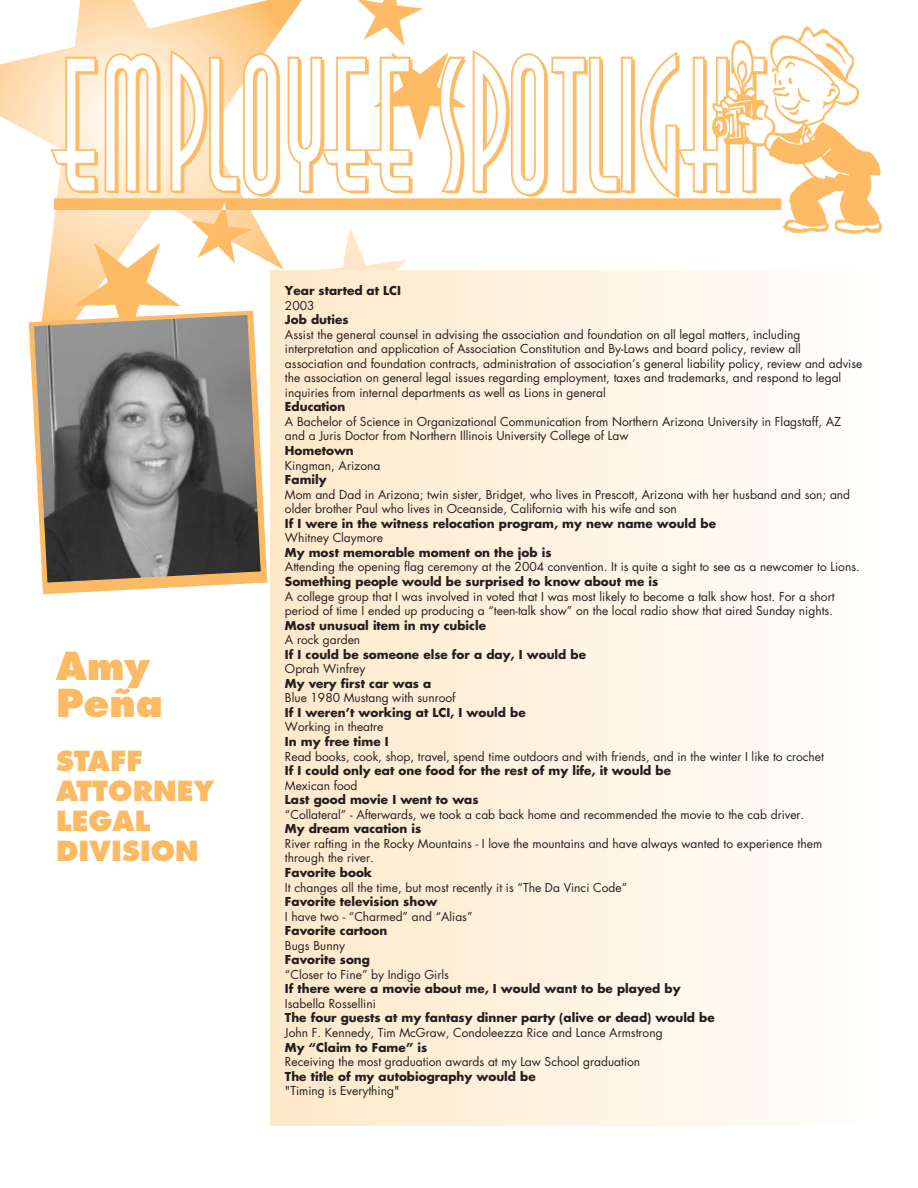
<style>
.page{position:relative;width:918px;height:1188px;background:#fff}
.page>*{position:absolute;margin:0;border:0;box-sizing:border-box;transform-origin:0 0}
.t1{font:800 37.5px/37.5px "Futura";color:#fcba64}
.t2{font:800 27px/30px "Futura";color:#fcba64}
.t3{font:12px/14.5px "Futura";color:#231f20}
.t4{font:700 12px "Futura";color:#231f20}
</style>
<div class="page">
<img style="left:0;top:0;width:881px;height:326px">
<div style="left:270px;top:270px;width:11px;height:855px;background:#fee8ca"></div>
<div style="left:279px;top:270px;width:14px;height:855px;background:#fee9cb"></div>
<div style="left:290px;top:270px;width:15px;height:855px;background:#fee9cc"></div>
<div style="left:302px;top:270px;width:14px;height:855px;background:#fee9cc"></div>
<div style="left:313px;top:270px;width:15px;height:855px;background:#feeacd"></div>
<div style="left:325px;top:270px;width:14px;height:855px;background:#feeace"></div>
<div style="left:337px;top:270px;width:14px;height:855px;background:#feebd0"></div>
<div style="left:348px;top:270px;width:14px;height:855px;background:#feebd1"></div>
<div style="left:360px;top:270px;width:14px;height:855px;background:#feecd2"></div>
<div style="left:371px;top:270px;width:14px;height:855px;background:#feecd3"></div>
<div style="left:383px;top:270px;width:14px;height:855px;background:#feecd3"></div>
<div style="left:394px;top:270px;width:15px;height:855px;background:#feedd5"></div>
<div style="left:406px;top:270px;width:14px;height:855px;background:#feedd5"></div>
<div style="left:417px;top:270px;width:15px;height:855px;background:#feeed7"></div>
<div style="left:429px;top:270px;width:14px;height:855px;background:#feeed7"></div>
<div style="left:441px;top:270px;width:14px;height:855px;background:#feeed8"></div>
<div style="left:452px;top:270px;width:14px;height:855px;background:#feefd9"></div>
<div style="left:464px;top:270px;width:14px;height:855px;background:#feefda"></div>
<div style="left:475px;top:270px;width:14px;height:855px;background:#fef0db"></div>
<div style="left:487px;top:270px;width:14px;height:855px;background:#fef0db"></div>
<div style="left:498px;top:270px;width:15px;height:855px;background:#fef1dd"></div>
<div style="left:510px;top:270px;width:14px;height:855px;background:#fef1de"></div>
<div style="left:521px;top:270px;width:15px;height:855px;background:#fef1de"></div>
<div style="left:533px;top:270px;width:14px;height:855px;background:#fef2e0"></div>
<div style="left:545px;top:270px;width:14px;height:855px;background:#fef3e1"></div>
<div style="left:556px;top:270px;width:14px;height:855px;background:#fef3e2"></div>
<div style="left:568px;top:270px;width:14px;height:855px;background:#fef3e3"></div>
<div style="left:579px;top:270px;width:14px;height:855px;background:#fef4e4"></div>
<div style="left:591px;top:270px;width:14px;height:855px;background:#fef4e5"></div>
<div style="left:602px;top:270px;width:15px;height:855px;background:#fef5e6"></div>
<div style="left:614px;top:270px;width:14px;height:855px;background:#fef5e7"></div>
<div style="left:625px;top:270px;width:15px;height:855px;background:#fef6e8"></div>
<div style="left:637px;top:270px;width:14px;height:855px;background:#fef6e9"></div>
<div style="left:649px;top:270px;width:14px;height:855px;background:#fef6ea"></div>
<div style="left:660px;top:270px;width:14px;height:855px;background:#fef7eb"></div>
<div style="left:672px;top:270px;width:14px;height:855px;background:#fef7ec"></div>
<div style="left:683px;top:270px;width:14px;height:855px;background:#fef8ed"></div>
<div style="left:695px;top:270px;width:14px;height:855px;background:#fef8ee"></div>
<div style="left:706px;top:270px;width:15px;height:855px;background:#fef8ef"></div>
<div style="left:718px;top:270px;width:14px;height:855px;background:#fef9f0"></div>
<div style="left:729px;top:270px;width:15px;height:855px;background:#fef9f1"></div>
<div style="left:741px;top:270px;width:14px;height:855px;background:#fefaf2"></div>
<div style="left:753px;top:270px;width:14px;height:855px;background:#fefaf3"></div>
<div style="left:764px;top:270px;width:14px;height:855px;background:#fefbf4"></div>
<div style="left:776px;top:270px;width:14px;height:855px;background:#fefbf5"></div>
<div style="left:787px;top:270px;width:14px;height:855px;background:#fefbf6"></div>
<div style="left:799px;top:270px;width:14px;height:855px;background:#fefcf7"></div>
<div style="left:810px;top:270px;width:15px;height:855px;background:#fefcf8"></div>
<div style="left:822px;top:270px;width:14px;height:855px;background:#fefdf9"></div>
<div style="left:833px;top:270px;width:15px;height:855px;background:#fefdfa"></div>
<div style="left:845px;top:270px;width:14px;height:855px;background:#fefdfc"></div>
<div style="left:857px;top:270px;width:14px;height:855px;background:#fefefc"></div>
<div style="left:868px;top:270px;width:14px;height:855px;background:#fefefd"></div>
<svg style="left:29px;top:311px;width:238px;height:283px"></svg>
<svg style="left:32px;top:313px;width:231px;height:271px;background:#817b74"></svg>
<h1 class="t1" style="left:56px;top:650px;width:108px">Amy<br>Peña</h1>
<h2 class="t2" style="left:56px;top:748px;width:160px">STAFF<br>ATTORNEY<br>LEGAL<br>DIVISION</h2>
<p class="t4" style="left:285px;top:285px;width:118px">Year started at LCI</p>
<p class="t3" style="left:285px;top:299px;width:31px">2003</p>
<p class="t4" style="left:285px;top:314px;width:65px">Job duties</p>
<p class="t3" style="left:285px;top:328px;width:579px">Assist the general counsel in advising the association and foundation on all legal matters, including interpretation and application of Association Constitution and By-Laws and board policy, review all<br>association and foundation contracts, administration of association’s general liability policy, review and advise the association on general legal issues regarding employment, taxes and trademarks, and respond to legal inquiries from internal departments as well as Lions in general</p>
<p class="t4" style="left:285px;top:401px;width:62px">Education</p>
<p class="t3" style="left:285px;top:415px;width:558px">A Bachelor of Science in Organizational Communication from Northern Arizona University in Flagstaff, AZ and a Juris Doctor from Northern Illinois University College of Law</p>
<p class="t4" style="left:285px;top:445px;width:70px">Hometown</p>
<p class="t3" style="left:285px;top:459px;width:97px">Kingman, Arizona</p>
<p class="t4" style="left:285px;top:474px;width:43px">Family</p>
<p class="t3" style="left:285px;top:488px;width:567px">Mom and Dad in Arizona; twin sister, Bridget, who lives in Prescott, Arizona with her husband and son; and older brother Paul who lives in Oceanside, California with his wife and son</p>
<p class="t4" style="left:285px;top:518px;width:433px">If I were in the witness relocation program, my new name would be</p>
<p class="t3" style="left:285px;top:532px;width:100px">Whitney Claymore</p>
<p class="t4" style="left:285px;top:547px;width:268px">My most memorable moment on the job is</p>
<p class="t3" style="left:285px;top:561px;width:576px">Attending the opening flag ceremony at the 2004 convention. It is quite a sight to see as a newcomer to Lions.</p>
<p class="t4" style="left:285px;top:576px;width:375px">Something people would be surprised to know about me is</p>
<p class="t3" style="left:285px;top:590px;width:551px">A college group that I was involved in voted that I was most likely to become a talk show host. For a short period of time I ended up producing a “teen-talk show” on the local radio show that aired Sunday nights.</p>
<p class="t4" style="left:285px;top:620px;width:202px">Most unusual item in my cubicle</p>
<p class="t3" style="left:285px;top:633px;width:77px">A rock garden</p>
<p class="t4" style="left:285px;top:649px;width:303px">If I could be someone else for a day, I would be</p>
<p class="t3" style="left:285px;top:663px;width:82px">Oprah Winfrey</p>
<p class="t4" style="left:285px;top:678px;width:148px">My very first car was a</p>
<p class="t3" style="left:285px;top:692px;width:172px">Blue 1980 Mustang with sunroof</p>
<p class="t4" style="left:285px;top:707px;width:242px">If I weren’t working at LCI, I would be</p>
<p class="t3" style="left:285px;top:721px;width:100px">Working in theatre</p>
<p class="t4" style="left:285px;top:736px;width:105px">In my free time I</p>
<p class="t3" style="left:285px;top:750px;width:541px">Read books, cook, shop, travel, spend time outdoors and with friends, and in the winter I like to crochet</p>
<p class="t4" style="left:285px;top:765px;width:388px">If I could only eat one food for the rest of my life, it would be</p>
<p class="t3" style="left:285px;top:779px;width:74px">Mexican food</p>
<p class="t4" style="left:285px;top:794px;width:195px">Last good movie I went to was</p>
<p class="t3" style="left:285px;top:808px;width:521px">“Collateral” - Afterwards, we took a cab back home and recommended the movie to the cab driver.</p>
<p class="t4" style="left:285px;top:823px;width:138px">My dream vacation is</p>
<p class="t3" style="left:285px;top:837px;width:539px">River rafting in the Rocky Mountains - I love the mountains and have always wanted to experience them through the river.</p>
<p class="t4" style="left:285px;top:867px;width:89px">Favorite book</p>
<p class="t3" style="left:285px;top:881px;width:344px">It changes all the time, but most recently it is “The Da Vinci Code”</p>
<p class="t4" style="left:285px;top:896px;width:154px">Favorite television show</p>
<p class="t3" style="left:285px;top:910px;width:189px">I have two - “Charmed” and “Alias”</p>
<p class="t4" style="left:285px;top:925px;width:104px">Favorite cartoon</p>
<p class="t3" style="left:285px;top:939px;width:62px">Bugs Bunny</p>
<p class="t4" style="left:285px;top:954px;width:87px">Favorite song</p>
<p class="t3" style="left:285px;top:968px;width:165px">“Closer to Fine” by Indigo Girls</p>
<p class="t4" style="left:285px;top:983px;width:397px">If there were a movie about me, I would want to be played by</p>
<p class="t3" style="left:285px;top:997px;width:92px">Isabella Rossellini</p>
<p class="t4" style="left:285px;top:1012px;width:431px">The four guests at my fantasy dinner party (alive or dead) would be</p>
<p class="t3" style="left:285px;top:1026px;width:379px">John F. Kennedy, Tim McGraw, Condoleezza Rice and Lance Armstrong</p>
<p class="t4" style="left:285px;top:1042px;width:144px">My “Claim to Fame” is</p>
<p class="t3" style="left:285px;top:1055px;width:357px">Receiving the most graduation awards at my Law School graduation</p>
<p class="t4" style="left:285px;top:1071px;width:252px">The title of my autobiography would be</p>
<p class="t3" style="left:285px;top:1085px;width:116px">"Timing is Everything"</p>
</div>
